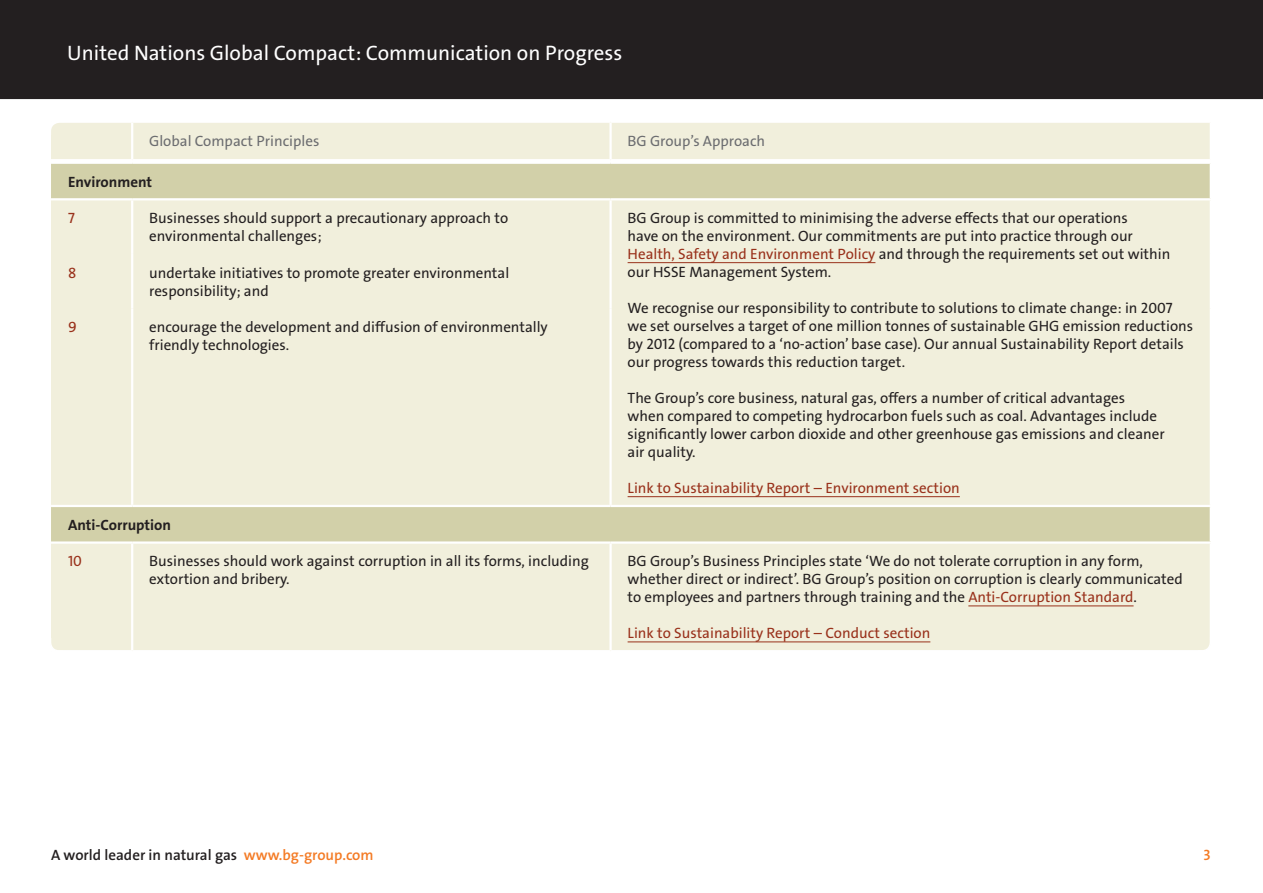
<style>
.page{position:relative;width:1263px;height:893px;background:#fff}
.page>*{position:absolute;margin:0;border:0;box-sizing:border-box;transform-origin:0 0}
.t1{font:21px "BG The Sans W5 Plain";color:#fff}
.Cell_body_copy{font:15px/18px "BG The Sans W5 Plain";color:#231f20}
.Cell_body_copy-2{font:15px "BG The Sans W5 Plain";color:#99311b}
.t2{font:15px "BG The Sans W6 Se Bld";color:#231f20}
.Column_headers{font:15px "BG The Sans W5 Plain";color:#6c6d70}
.Black_table_header{font:15px "BG The Sans W7 Bld";color:#231f20}
.Numbering{font:15px "BG The Sans W5 Plain";color:#99311b}
.t3{font:15px "BG The Sans W6 Se Bld";color:#f47b25}
.s1{color:#99311b}
.s2{color:#f47b25}
</style>
<div class="page">
<div style="left:0;top:0;width:1263px;height:99px;background:#231f20"></div>
<div style="left:51px;top:122px;width:1159px;height:37px;background:#f1efdc"></div>
<div style="left:51px;top:164px;width:1159px;height:34px;background:#d2d0a9"></div>
<svg style="left:51px;top:200px;width:1159px;height:450px;background:#eeecd8"></svg>
<hr style="left:131px;top:200px;width:2px;height:54px;background:#fff">
<hr style="left:131px;top:254px;width:2px;height:55px;background:#fff">
<hr style="left:131px;top:309px;width:2px;height:196px;background:#fff">
<hr style="left:131px;top:544px;width:2px;height:106px;background:#fff">
<hr style="left:51px;top:505px;width:81px;height:2px;background:#fff">
<hr style="left:132px;top:505px;width:479px;height:2px;background:#fff">
<hr style="left:611px;top:505px;width:601px;height:2px;background:#fff">
<hr style="left:51px;top:541px;width:81px;height:3px;background:#fff">
<hr style="left:132px;top:541px;width:479px;height:3px;background:#fff">
<hr style="left:609px;top:200px;width:3px;height:54px;background:#fff">
<hr style="left:609px;top:254px;width:3px;height:55px;background:#fff">
<hr style="left:609px;top:309px;width:3px;height:196px;background:#fff">
<hr style="left:611px;top:541px;width:601px;height:3px;background:#fff">
<hr style="left:609px;top:544px;width:3px;height:106px;background:#fff">
<hr style="left:628px;top:262px;width:247px;height:1px;background:#99311b">
<hr style="left:628px;top:496px;width:332px;height:1px;background:#99311b">
<hr style="left:968px;top:606px;width:165px;height:1px;background:#99311b">
<hr style="left:628px;top:642px;width:302px;height:1px;background:#99311b">
<svg style="left:51px;top:638px;width:12px;height:12px"></svg>
<svg style="left:1198px;top:637px;width:12px;height:13px"></svg>
<h1 class="t1" style="left:67px;top:39px;width:557px">United Nations Global Compact: Communication on Progress</h1>
<p class="Column_headers" style="left:149px;top:131px;width:172px">Global Compact Principles</p>
<p class="Column_headers" style="left:628px;top:131px;width:139px">BG Group’s Approach</p>
<p class="Black_table_header" style="left:68px;top:172px;width:86px">Environment</p>
<p class="Numbering" style="left:68px;top:208px;width:8px">7</p>
<p class="Cell_body_copy" style="left:149px;top:209px;width:360px">Businesses should support a precautionary approach to environmental challenges;</p>
<p class="Cell_body_copy" style="left:628px;top:209px;width:544px">BG Group is committed to minimising the adverse effects that our operations<br>have on the environment. Our commitments are put into practice through our <span class="s1">Health, Safety and Environment Policy</span> and through the requirements set out within our HSSE Management System.</p>
<p class="Cell_body_copy" style="left:628px;top:299px;width:567px">We recognise our responsibility to contribute to solutions to climate change: in 2007 we set ourselves a target of one million tonnes of sustainable GHG emission reductions by 2012 (compared to a ‘no-action’ base case). Our annual Sustainability Report details our progress towards this reduction target.</p>
<p class="Cell_body_copy" style="left:628px;top:389px;width:539px">The Group’s core business, natural gas, offers a number of critical advantages when compared to competing hydrocarbon fuels such as coal. Advantages include significantly lower carbon dioxide and other greenhouse gas emissions and cleaner air quality.</p>
<p class="Cell_body_copy-2" style="left:628px;top:478px;width:334px">Link to Sustainability Report – Environment section</p>
<p class="Numbering" style="left:68px;top:263px;width:10px">8</p>
<p class="Cell_body_copy" style="left:149px;top:264px;width:362px">undertake initiatives to promote greater environmental responsibility; and</p>
<p class="Numbering" style="left:68px;top:318px;width:10px">9</p>
<p class="Cell_body_copy" style="left:149px;top:318px;width:400px">encourage the development and diffusion of environmentally friendly technologies.</p>
<p class="Black_table_header" style="left:68px;top:515px;width:105px">Anti-Corruption</p>
<p class="Numbering" style="left:68px;top:552px;width:16px">10</p>
<p class="Cell_body_copy" style="left:149px;top:552px;width:441px">Businesses should work against corruption in all its forms, including extortion and bribery.</p>
<p class="Cell_body_copy" style="left:628px;top:552px;width:557px">BG Group’s Business Principles state ‘We do not tolerate corruption in any form, whether direct or indirect’. BG Group’s position on corruption is clearly communicated to employees and partners through training and the <span class="s1">Anti-Corruption Standard</span>.</p>
<p class="Cell_body_copy-2" style="left:628px;top:624px;width:304px">Link to Sustainability Report – Conduct section</p>
<p class="t2" style="left:51px;top:845px;width:324px">A world leader in natural gas <span class="s2">www.bg-group.com</span></p>
<p class="t3" style="left:1203px;top:845px;width:9px">3</p>
</div>
